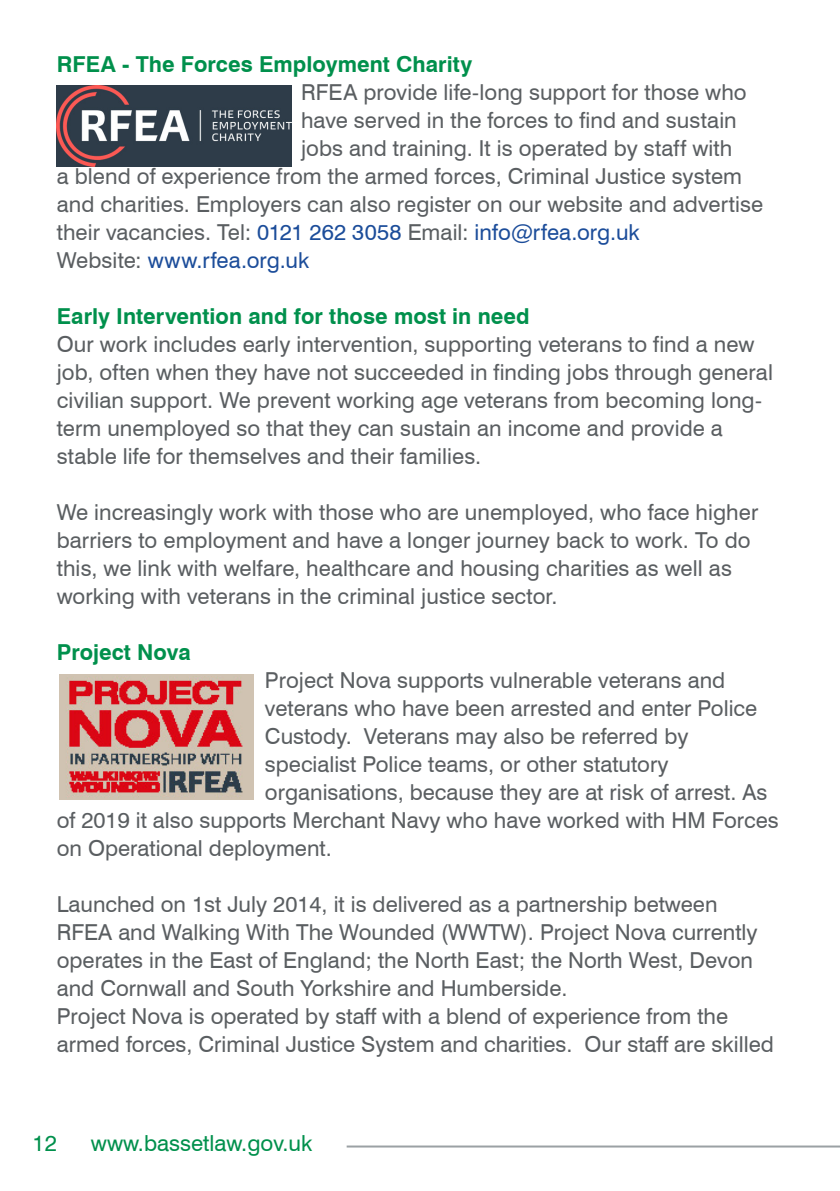
<style>
.page{position:relative;width:840px;height:1191px;background:#fff}
.page>*{position:absolute;margin:0;border:0;box-sizing:border-box;transform-origin:0 0}
.t1{font:22.2px "Swiss 721 BT";color:#00904c}
.t2{font:22px/28px "Swiss 721 BT";color:#5a5e61}
.t3{font:700 22px "Swiss 721 BT";color:#00904c}
.t4{font:22px "Swiss 721 BT";letter-spacing:.005em;color:#1c4d9a}
.s1{color:#1c4d9a}
.s2{color:#5a5e61}
</style>
<div class="page">
<hr style="left:346px;top:1145px;width:493px;height:2px;background:#9ba1a4">
<img style="left:59px;top:674px;width:194px;height:125px">
<img style="left:57px;top:85px;width:234px;height:81px">
<p class="t3" style="left:57px;top:51px;width:417px">RFEA - The Forces Employment Charity</p>
<p class="t2" style="left:301px;top:78px;width:447px">RFEA provide life-long support for those who have served in the forces to find and sustain jobs and training. It is operated by staff with</p>
<p class="t2" style="left:57px;top:162px;width:707px">a blend of experience from the armed forces, Criminal Justice system and charities. Employers can also register on our website and advertise their vacancies. Tel: <span class="s1">0121 262 3058</span> Email: <span class="s1">info@rfea.org.uk</span></p>
<p class="t4" style="left:57px;top:247px;width:254px"><span class="s2">Website:</span> www.rfea.org.uk</p>
<p class="t3" style="left:57px;top:303px;width:474px">Early Intervention and for those most in need</p>
<p class="t2" style="left:57px;top:330px;width:717px">Our work includes early intervention, supporting veterans to find a new job, often when they have not succeeded in finding jobs through general civilian support. We prevent working age veterans from becoming long&shy;term unemployed so that they can sustain an income and provide a stable life for themselves and their families.</p>
<p class="t2" style="left:57px;top:498px;width:702px">We increasingly work with those who are unemployed, who face higher barriers to employment and have a longer journey back to work. To do this, we link with welfare, healthcare and housing charities as well as working with veterans in the criminal justice sector.</p>
<p class="t3" style="left:57px;top:639px;width:136px">Project Nova</p>
<p class="t2" style="left:265px;top:666px;width:493px">Project Nova supports vulnerable veterans and veterans who have been arrested and enter Police<br>Custody. Veterans may also be referred by</p>
<p class="t2" style="left:265px;top:750px;width:405px">specialist Police teams, or other statutory</p>
<p class="t2" style="left:57px;top:778px;width:723px;text-indent:208px">organisations, because they are at risk of arrest. As of 2019 it also supports Merchant Navy who have worked with HM Forces on Operational deployment.</p>
<p class="t2" style="left:57px;top:890px;width:702px">Launched on 1st July 2014, it is delivered as a partnership between RFEA and Walking With The Wounded (WWTW). Project Nova currently operates in the East of England; the North East; the North West, Devon and Cornwall and South Yorkshire and Humberside.</p>
<p class="t2" style="left:57px;top:1002px;width:718px">Project Nova is operated by staff with a blend of experience from the armed forces, Criminal Justice System and charities. Our staff are skilled</p>
<p class="t1" style="left:33px;top:1129px;width:26px">12</p>
<p class="t1" style="left:91px;top:1129px;width:223px">www.bassetlaw.gov.uk</p>
</div>
